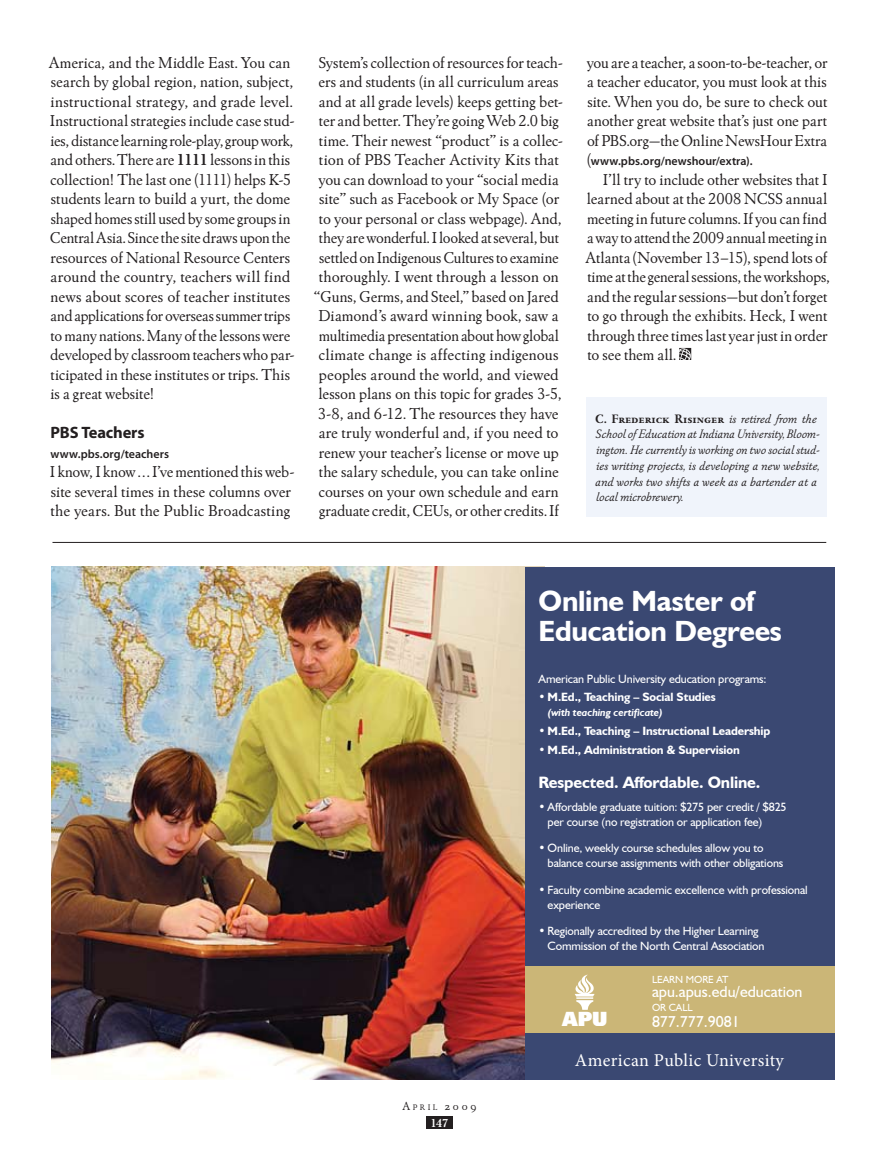
<style>
.page{position:relative;width:878px;height:1161px;background:#fff}
.page>*{position:absolute;margin:0;border:0;box-sizing:border-box;transform-origin:0 0}
.t1{font:700 29.25px/30px "Humanist 521 BT";letter-spacing:-.01em;color:#fff}
.t2{font:19.65px "Univers LT Std X Black";color:#fff}
.t3{font:18px "Minion Pro";letter-spacing:.02em;color:#fff}
.t4{font:16.5px/19.5px "Winchester New ITC";letter-spacing:-.005em;color:#231f20}
.t5{font:700 16.5px "Humanist 521 BT";letter-spacing:-.01em;color:#fff}
.t6{font:700 16.5px "Myriad Pro";letter-spacing:-.01em;color:#231f20}
.t7{font:15.75px "Humanist 521 BT";color:#fff}
.t8{font:12.75px/15.8px "Winchester New ITC Book Italic OS";color:#231f20;scale:.95 1}
.t9{font:12.75px "Winchester New ITC Bold SC";color:#231f20}
.t10{font:12px/15px "Humanist 521 BT";letter-spacing:-.01em;color:#fff}
.t11{font:700 12px "Humanist 521 BT";letter-spacing:-.01em;color:#fff}
.t12{font:600 12px "Myriad Pro";color:#231f20}
.t13{font:12px "Winchester New ITC Book OS";color:#231f20}
.t14{font:700 12px "Winchester New ITC";color:#fff}
.t15{font:italic 700 10.5px "Humanist 521 BT";letter-spacing:-.01em;color:#fff}
.t16{font:10.35px "Humanist 521 BT";color:#fff}
.s1{font-weight:700}
.s2{font-family:"Winchester New ITC";font-weight:400;font-size:16.5px}
.s3{font-family:"Winchester New ITC Book Italic OS"}
.s4{font-size:8.4px}
</style>
<div class="page">
<div style="left:426px;top:1117px;width:26px;height:12px;background:#231f20"></div>
<svg style="left:679px;top:348px;width:12px;height:12px"></svg>
<div style="left:586px;top:398px;width:240px;height:119px;background:#f0f4fb"></div>
<img style="left:51px;top:567px;width:474px;height:513px">
<div style="left:525px;top:567px;width:309px;height:513px;background:#3a4872"></div>
<div style="left:525px;top:966px;width:309px;height:67px;background:#cbb677"></div>
<svg style="left:575px;top:975px;width:20px;height:35px"></svg>
<hr style="left:52px;top:542px;width:774px;height:1px;background:#231f20">
<p class="t4" style="left:49px;top:52px;width:247px">America, and the Middle East. You can search by global region, nation, subject, instructional strategy, and grade level.<br>Instructional strategies include case stud&shy;ies, distance learning role-play, group work, and others. There are <span class="s1">1111</span> lessons in this collection! The last one (1111) helps K-5 students learn to build a yurt, the dome shaped homes still used by some groups in Central Asia. Since the site draws upon the resources of National Resource Centers around the country, teachers will find news about scores of teacher institutes and applications for overseas summer trips to many nations. Many of the lessons were developed by classroom teachers who par&shy;ticipated in these institutes or trips. This is a great website!</p>
<p class="t6" style="left:50px;top:423px;width:96px">PBS Teachers</p>
<p class="t12" style="left:51px;top:446px;width:120px">www.pbs.org/teachers</p>
<p class="t4" style="left:50px;top:462px;width:246px">I know, I know … I’ve mentioned this web&shy;site several times in these columns over the years. But the Public Broadcasting</p>
<p class="t4" style="left:313px;top:52px;width:251px;text-align:center">System’s collection of resources for teach&shy;ers and students (in all curriculum areas and at all grade levels) keeps getting bet&shy;ter and better. They’re going Web 2.0 big time. Their newest “product” is a collec&shy;tion of PBS Teacher Activity Kits that you can download to your “social media site” such as Facebook or My Space (or to your personal or class webpage). And, they are wonderful. I looked at several, but settled on Indigenous Cultures to examine thoroughly. I went through a lesson on “Guns, Germs, and Steel,” based on Jared Diamond’s award winning book, saw a multimedia presentation about how global climate change is affecting indigenous peoples around the world, and viewed lesson plans on this topic for grades 3-5, 3-8, and 6-12. The resources they have are truly wonderful and, if you need to renew your teacher’s license or move up the salary schedule, you can take online courses on your own schedule and earn graduate credit, CEUs, or other credits. If</p>
<p class="t4" style="left:586px;top:52px;width:242px;text-align:justify">you are a teacher, a soon-to-be-teacher, or a teacher educator, you must look at this site. When you do, be sure to check out another great website that’s just one part of PBS.org—the Online NewsHour Extra</p>
<p class="t12" style="left:586px;top:153px;width:167px"><span class="s2">(</span>www.pbs.org/newshour/extra).</p>
<p class="t4" style="left:585px;top:169px;width:246px;text-indent:17px">I’ll try to include other websites that I learned about at the 2008 NCSS annual meeting in future columns. If you can find a way to attend the 2009 annual meeting in Atlanta (November 13–15), spend lots of time at the general sessions, the workshops, and the regular sessions—but don’t forget to go through the exhibits. Heck, I went through three times last year just in order to see them all.</p>
<p class="t9" style="left:595px;top:411px;width:223px">C. Frederick Risinger <span class="s3">is retired from the</span></p>
<p class="t8" style="left:595px;top:426px;width:238px">School of Education at Indiana University, Bloom&shy;ington. He currently is working on two social stud&shy;ies writing projects, is developing a new website, and works two shifts a week as a bartender at a local microbrewery.</p>
<p class="t13" style="left:402px;top:1098px;width:75px">A<span class="s4">pril</span> 2009</p>
<p class="t14" style="left:430px;top:1115px;width:20px">147</p>
<h1 class="t1" style="left:538px;top:585px;width:245px">Online Master of<br>Education Degrees</h1>
<p class="t10" style="left:538px;top:671px;width:229px">American Public University education programs:</p>
<p class="t11" style="left:538px;top:690px;width:179px">• M.Ed., Teaching – Social Studies</p>
<p class="t15" style="left:547px;top:706px;width:117px">(with teaching certificate)</p>
<p class="t11" style="left:538px;top:724px;width:233px">• M.Ed., Teaching – Instructional Leadership</p>
<p class="t11" style="left:538px;top:743px;width:203px">• M.Ed., Administration &amp; Supervision</p>
<p class="t5" style="left:538px;top:772px;width:223px">Respected. Affordable. Online.</p>
<p class="t10" style="left:547px;top:799px;width:240px;text-indent:-9px">• Affordable graduate tuition: $275 per credit / $825 per course (no registration or application fee)</p>
<p class="t10" style="left:547px;top:841px;width:237px;text-indent:-9px">• Online, weekly course schedules allow you to balance course assignments with other obligations</p>
<p class="t10" style="left:547px;top:882px;width:261px;text-indent:-9px">• Faculty combine academic excellence with professional experience</p>
<p class="t10" style="left:547px;top:923px;width:218px;text-indent:-9px">• Regionally accredited by the Higher Learning<br>Commission of the North Central Association</p>
<p class="t16" style="left:652px;top:973px;width:78px">LEARN MORE AT</p>
<p class="t16" style="left:652px;top:1001px;width:42px">OR CALL</p>
<p class="t7" style="left:652px;top:982px;width:152px">apu.apus.edu/education</p>
<p class="t2" style="left:562px;top:1006px;width:47px">APU</p>
<p class="t7" style="left:652px;top:1012px;width:89px">877.777.9081</p>
<p class="t3" style="left:575px;top:1048px;width:210px">American Public University</p>
</div>
